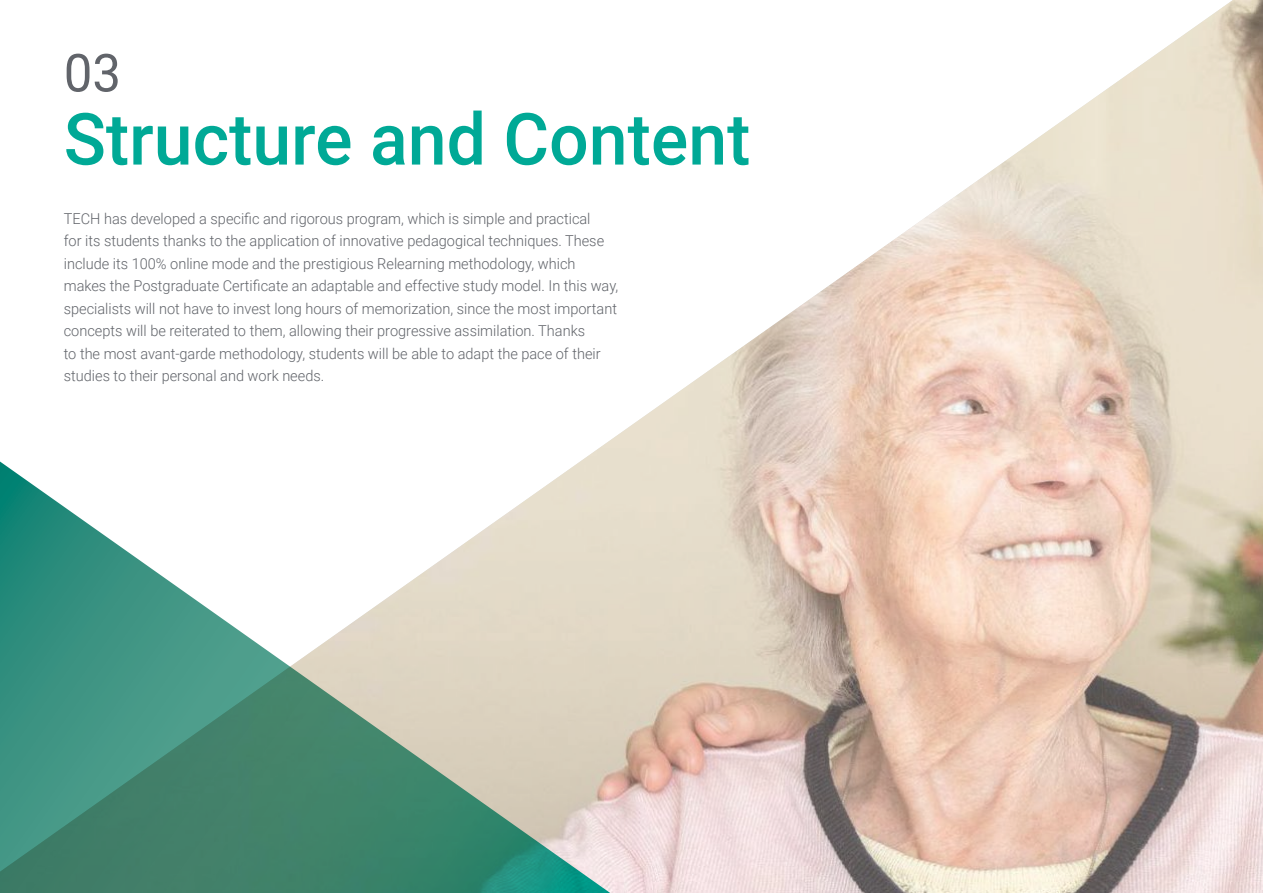
<style>
.page{position:relative;width:1263px;height:893px;background:#fff}
.page>*{position:absolute;margin:0;border:0;box-sizing:border-box;transform-origin:0 0}
.t1{font:500 72px "Roboto";color:#00a996}
.t2{font:52.5px "Roboto";color:#61646a}
.t3{font:300 15px/22.5px "Roboto";color:#61646a}
</style>
<div class="page">
<img style="left:602px;top:0;width:661px;height:893px">
<svg style="left:0;top:446px;width:640px;height:447px"></svg>
<h2 class="t2" style="left:64px;top:36px;width:59px">03</h2>
<h1 class="t1" style="left:64px;top:89px;width:688px">Structure and Content</h1>
<p class="t3" style="left:64px;top:207px;width:556px">TECH has developed a specific and rigorous program, which is simple and practical<br>for its students thanks to the application of innovative pedagogical techniques. These include its 100% online mode and the prestigious Relearning methodology, which makes the Postgraduate Certificate an adaptable and effective study model. In this way, specialists will not have to invest long hours of memorization, since the most important concepts will be reiterated to them, allowing their progressive assimilation. Thanks<br>to the most avant-garde methodology, students will be able to adapt the pace of their studies to their personal and work needs.</p>
</div>
